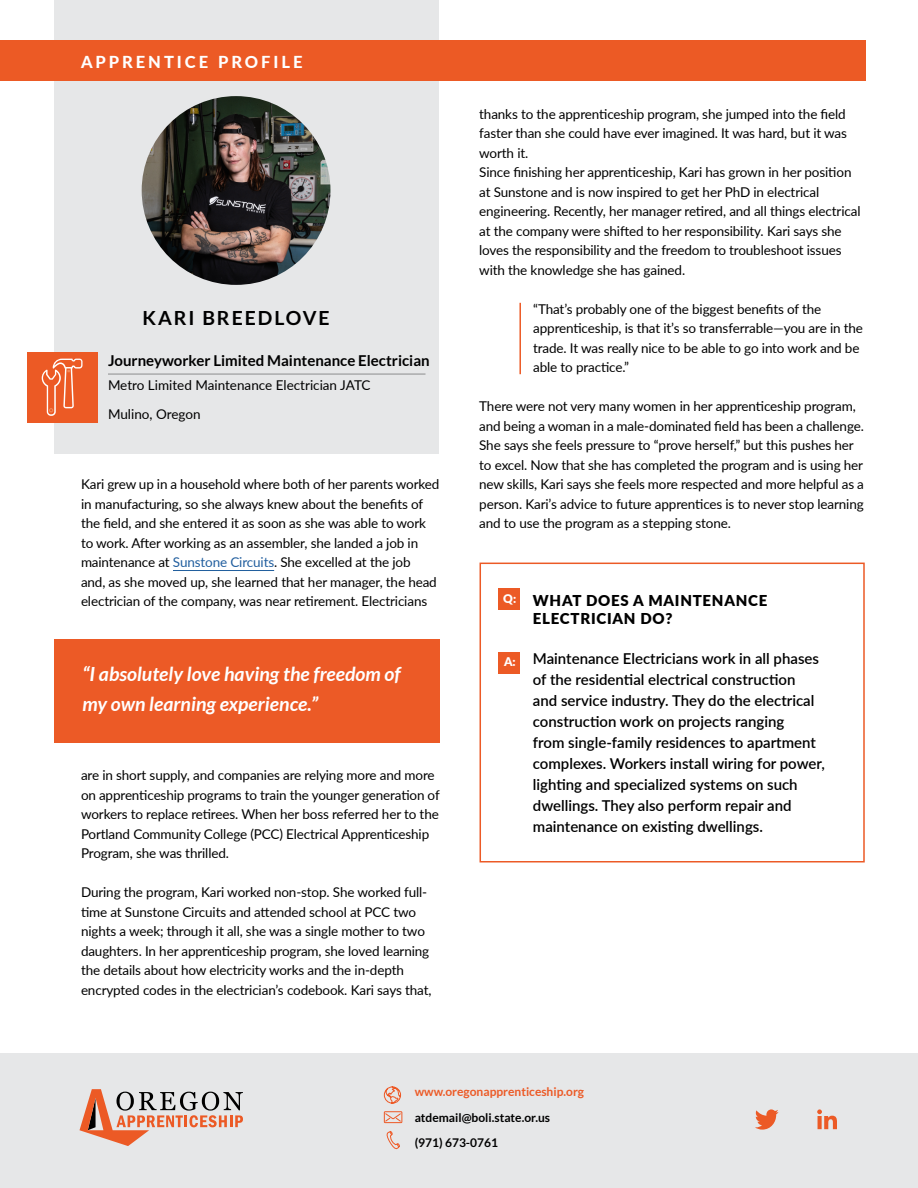
<style>
.page{position:relative;width:918px;height:1188px;background:#fff}
.page>*{position:absolute;margin:0;border:0;box-sizing:border-box;transform-origin:0 0}
.t1{font:italic 700 19.5px/30px "Lato";color:#fff}
.t2{font:700 19.5px "Lato";letter-spacing:.1em;color:#000}
.t3{font:800 16.5px "Lato";letter-spacing:.18em;color:#fff}
.t4{font:600 15px/21px "Lato";color:#000}
.t5{font:700 15px "Lato";color:#000}
.t6{font:900 15px/18px "Lato";letter-spacing:.05em;color:#000}
.t7{font:13.5px/19.5px "Lato";letter-spacing:-.01em;color:#000}
.t8{font:700 12px/25.5px "Lato";color:#000}
.t9{font:700 12px "Lato";color:#ec5a26}
.t10{font:900 12px "Lato";color:#fff}
.s1{color:#215e9e}
</style>
<div class="page">
<div style="left:480px;top:563px;width:385px;height:299px;border:2px solid #ec5a26"></div>
<div style="left:498px;top:589px;width:22px;height:21px;background:#ec5a25"></div>
<div style="left:498px;top:652px;width:22px;height:22px;background:#ec5a25"></div>
<hr style="left:519px;top:303px;width:2px;height:71px;background:#ec5a26">
<div style="left:54px;top:0;width:384px;height:454px;background:#e6e7e8"></div>
<div style="left:54px;top:639px;width:386px;height:103px;background:#ec5a26"></div>
<img style="left:142px;top:96px;width:188px;height:189px;border-radius:94px">
<hr style="left:173px;top:570px;width:101px;height:1px;background:#215e9e">
<div style="left:27px;top:352px;width:70px;height:70px;background:#ec5a25"></div>
<svg style="left:42px;top:359px;width:41px;height:57px"></svg>
<div style="left:0;top:40px;width:865px;height:41px;background:#ec5a25"></div>
<div style="left:0;top:1053px;width:918px;height:135px;background:#e6e7e8"></div>
<svg style="left:80px;top:1089px;width:163px;height:57px"></svg>
<svg style="left:755px;top:1109px;width:24px;height:21px"></svg>
<svg style="left:817px;top:1109px;width:20px;height:20px"></svg>
<svg style="left:384px;top:1086px;width:17px;height:18px"></svg>
<svg style="left:384px;top:1111px;width:19px;height:12px"></svg>
<svg style="left:386px;top:1131px;width:14px;height:19px"></svg>
<hr style="left:108px;top:374px;width:318px;height:1px;background:#000">
<p class="t3" style="left:81px;top:49px;width:223px">APPRENTICE PROFILE</p>
<h1 class="t2" style="left:142px;top:306px;width:189px">KARI BREEDLOVE</h1>
<p class="t5" style="left:108px;top:352px;width:323px">Journeyworker Limited Maintenance Electrician</p>
<p class="t7" style="left:108px;top:371px;width:264px;line-height:28.5px">Metro Limited Maintenance Electrician JATC<br>Mulino, Oregon</p>
<p class="t7" style="left:81px;top:474px;width:360px">Kari grew up in a household where both of her parents worked in manufacturing, so she always knew about the benefits of the field, and she entered it as soon as she was able to work to work. After working as an assembler, she landed a job in maintenance at <span class="s1">Sunstone Circuits</span>. She excelled at the job<br>and, as she moved up, she learned that her manager, the head electrician of the company, was near retirement. Electricians</p>
<h1 class="t1" style="left:82px;top:659px;width:320px">“I absolutely love having the freedom of my own learning experience.”</h1>
<p class="t7" style="left:81px;top:765px;width:360px">are in short supply, and companies are relying more and more on apprenticeship programs to train the younger generation of workers to replace retirees. When her boss referred her to the Portland Community College (PCC) Electrical Apprenticeship Program, she was thrilled.</p>
<p class="t7" style="left:81px;top:882px;width:352px">During the program, Kari worked non-stop. She worked full&shy;time at Sunstone Circuits and attended school at PCC two nights a week; through it all, she was a single mother to two daughters. In her apprenticeship program, she loved learning the details about how electricity works and the in-depth encrypted codes in the electrician’s codebook. Kari says that,</p>
<p class="t7" style="left:479px;top:104px;width:383px">thanks to the apprenticeship program, she jumped into the field faster than she could have ever imagined. It was hard, but it was worth it.<br>Since finishing her apprenticeship, Kari has grown in her position at Sunstone and is now inspired to get her PhD in electrical engineering. Recently, her manager retired, and all things electrical at the company were shifted to her responsibility. Kari says she loves the responsibility and the freedom to troubleshoot issues with the knowledge she has gained.</p>
<p class="t7" style="left:533px;top:299px;width:331px">“That’s probably one of the biggest benefits of the apprenticeship, is that it’s so transferrable—you are in the trade. It was really nice to be able to go into work and be able to practice.”</p>
<p class="t7" style="left:479px;top:396px;width:386px">There were not very many women in her apprenticeship program, and being a woman in a male-dominated field has been a challenge.<br>She says she feels pressure to “prove herself,” but this pushes her to excel. Now that she has completed the program and is using her new skills, Kari says she feels more respected and more helpful as a person. Kari’s advice to future apprentices is to never stop learning and to use the program as a stepping stone.</p>
<p class="t10" style="left:503px;top:589px;width:14px">Q:</p>
<p class="t10" style="left:504px;top:653px;width:13px">A:</p>
<p class="t6" style="left:533px;top:590px;width:236px">WHAT DOES A MAINTENANCE<br>ELECTRICIAN DO?</p>
<p class="t4" style="left:533px;top:647px;width:294px">Maintenance Electricians work in all phases of the residential electrical construction<br>and service industry. They do the electrical construction work on projects ranging<br>from single-family residences to apartment complexes. Workers install wiring for power, lighting and specialized systems on such dwellings. They also perform repair and maintenance on existing dwellings.</p>
<p class="t9" style="left:415px;top:1085px;width:171px">www.oregonapprenticeship.org</p>
<p class="t8" style="left:415px;top:1105px;width:137px">atdemail@boli.state.or.us (971) 673-0761</p>
</div>
